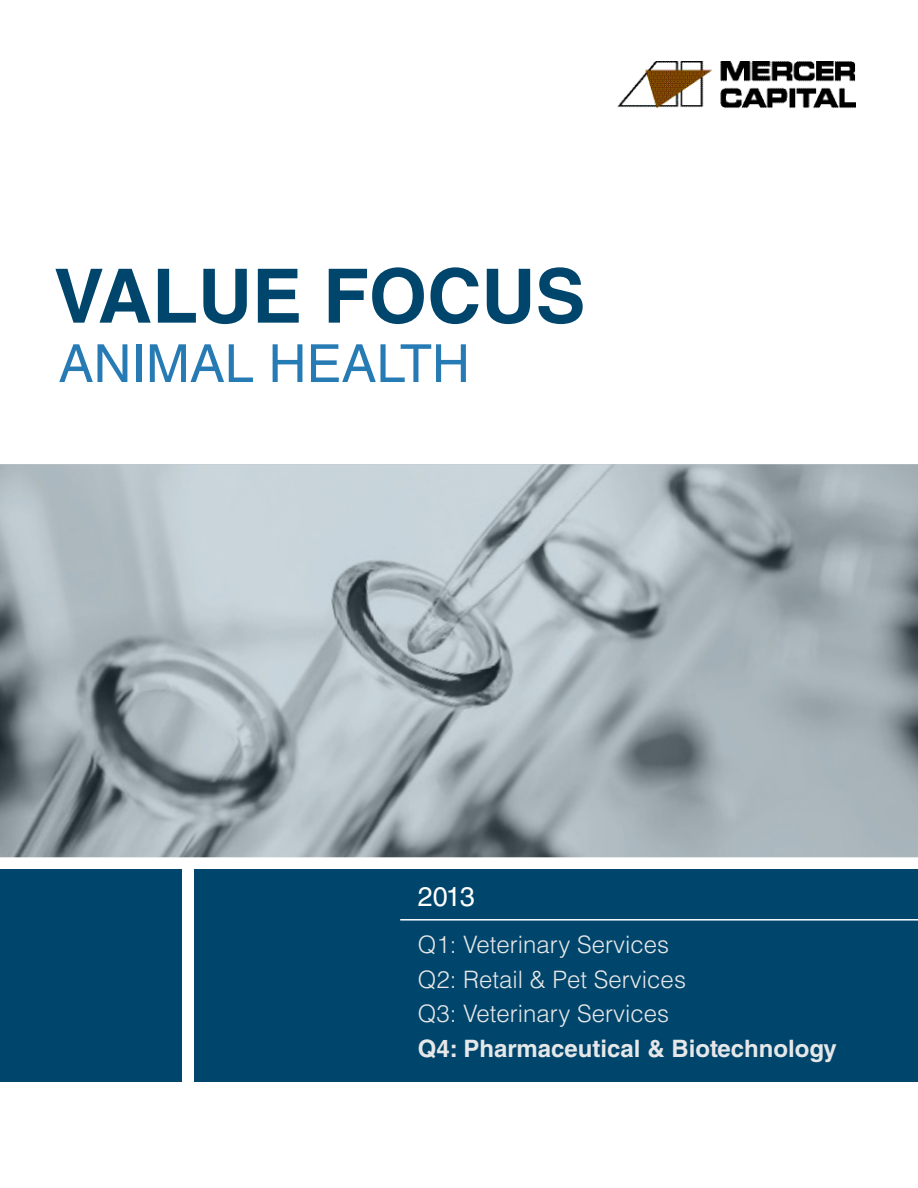
<style>
.page{position:relative;width:918px;height:1188px;background:#fff}
.page>*{position:absolute;margin:0;border:0;box-sizing:border-box;transform-origin:0 0}
.t1{font:700 75px "Helvetica LT Std";color:#00456b}
.t2{font:52.5px "Helvetica LT Std";color:#277bb4}
.t3{font:27px "Helvetica LT Std";color:#fff}
.t4{font:300 24px/34.5px "Helvetica LT Std";color:#e6e7e8}
.t5{font:700 24px "Helvetica LT Std";color:#e6e7e8}
</style>
<div class="page">
<img style="left:0;top:464px;width:918px;height:393px">
<img style="left:617px;top:61px;width:238px;height:47px">
<div style="left:194px;top:869px;width:724px;height:213px;background:#00456b"></div>
<div style="left:0;top:869px;width:182px;height:213px;background:#00456b"></div>
<hr style="left:400px;top:919px;width:518px;height:2px;background:#fff">
<h1 class="t1" style="left:54px;top:250px;width:533px">VALUE FOCUS</h1>
<h2 class="t2" style="left:58px;top:333px;width:413px">ANIMAL HEALTH</h2>
<p class="t3" style="left:418px;top:881px;width:58px">2013</p>
<p class="t4" style="left:418px;top:927px;width:270px">Q1: Veterinary Services<br>Q2: Retail &amp; Pet Services<br>Q3: Veterinary Services</p>
<p class="t5" style="left:418px;top:1034px;width:421px">Q4: Pharmaceutical &amp; Biotechnology</p>
</div>
